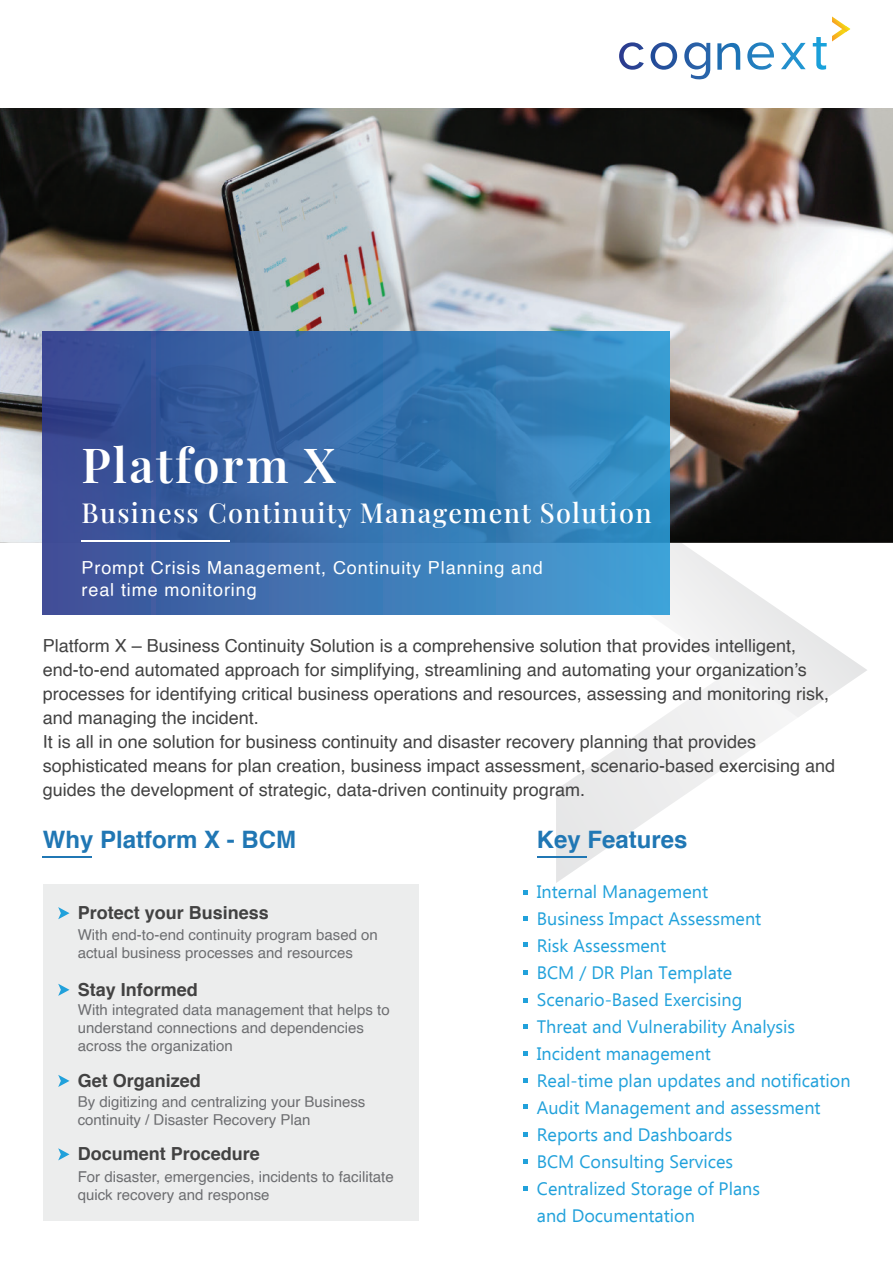
<style>
.page{position:relative;width:893px;height:1263px;background:#fff}
.page>*{position:absolute;margin:0;border:0;box-sizing:border-box;transform-origin:0 0}
.t1{font:600 47.4px "Playfair Display";letter-spacing:.05em;color:#fff}
.t2{font:500 27px "Playfair Display";letter-spacing:.05em;color:#fff}
.t3{font:700 24px "Helvetica";color:#2077b4}
.t4{font:18px/24px "Helvetica";color:#424242}
.t5{font:18px/27px "Ebrima";color:#21a1db}
.t6{font:18px/21.6px "Helvetica";letter-spacing:.05em;color:#fff}
.t7{font:700 18px "Helvetica";color:#424242}
.t8{font:15px/18px "Helvetica";color:#6c6d70}
</style>
<div class="page">
<svg style="left:556px;top:717px;width:227px;height:166px"></svg>
<svg style="left:663px;top:681px;width:188px;height:36px"></svg>
<hr style="left:43px;top:856px;width:49px;height:1px;background:#2077b4">
<hr style="left:537px;top:856px;width:49px;height:1px;background:#2077b4">
<div style="left:43px;top:884px;width:375px;height:336px;background:#eceded"></div>
<img style="left:0;top:79px;width:893px;height:602px">
<svg style="left:619px;top:42px;width:25px;height:28px"></svg>
<svg style="left:651px;top:42px;width:26px;height:28px"></svg>
<svg style="left:717px;top:43px;width:23px;height:27px"></svg>
<svg style="left:781px;top:43px;width:25px;height:26px"></svg>
<svg style="left:684px;top:42px;width:26px;height:37px"></svg>
<svg style="left:747px;top:42px;width:27px;height:28px"></svg>
<svg style="left:813px;top:16px;width:37px;height:54px"></svg>
<svg style="left:523px;top:890px;width:4px;height:4px"></svg>
<svg style="left:523px;top:916px;width:4px;height:4px"></svg>
<svg style="left:523px;top:942px;width:4px;height:5px"></svg>
<svg style="left:523px;top:970px;width:4px;height:4px"></svg>
<svg style="left:523px;top:998px;width:4px;height:4px"></svg>
<svg style="left:523px;top:1025px;width:4px;height:4px"></svg>
<svg style="left:523px;top:1051px;width:4px;height:5px"></svg>
<svg style="left:523px;top:1078px;width:4px;height:4px"></svg>
<svg style="left:523px;top:1104px;width:4px;height:5px"></svg>
<svg style="left:523px;top:1133px;width:4px;height:4px"></svg>
<svg style="left:523px;top:1159px;width:4px;height:4px"></svg>
<svg style="left:523px;top:1186px;width:4px;height:4px"></svg>
<svg style="left:58px;top:907px;width:12px;height:12px"></svg>
<svg style="left:58px;top:984px;width:12px;height:12px"></svg>
<svg style="left:58px;top:1075px;width:12px;height:12px"></svg>
<svg style="left:58px;top:1148px;width:12px;height:12px"></svg>
<svg style="left:43px;top:331px;width:627px;height:284px"></svg>
<hr style="left:82px;top:540px;width:148px;height:2px;background:#fff">
<h1 class="t1" style="left:82px;top:428px;width:256px">Platform X</h1>
<h2 class="t2" style="left:82px;top:491px;width:571px">Business Continuity Management Solution</h2>
<p class="t6" style="left:82px;top:558px;width:463px">Prompt Crisis Management, Continuity Planning and real time monitoring</p>
<p class="t4" style="left:43px;top:634px;width:794px">Platform X – Business Continuity Solution is a comprehensive solution that provides intelligent, end-to-end automated approach for simplifying, streamlining and automating your organization’s processes for identifying critical business operations and resources, assessing and monitoring risk, and managing the incident.<br>It is all in one solution for business continuity and disaster recovery planning that provides sophisticated means for plan creation, business impact assessment, scenario-based exercising and guides the development of strategic, data-driven continuity program.</p>
<h3 class="t3" style="left:537px;top:820px;width:152px">Key Features</h3>
<h3 class="t3" style="left:43px;top:820px;width:255px">Why Platform X - BCM</h3>
<p class="t7" style="left:78px;top:898px;width:193px">Protect your Business</p>
<p class="t8" style="left:78px;top:926px;width:302px">With end-to-end continuity program based on actual business processes and resources</p>
<p class="t7" style="left:78px;top:975px;width:122px">Stay Informed</p>
<p class="t8" style="left:78px;top:1001px;width:313px">With integrated data management that helps to understand connections and dependencies across the organization</p>
<p class="t7" style="left:78px;top:1066px;width:125px">Get Organized</p>
<p class="t8" style="left:78px;top:1093px;width:289px">By digitizing and centralizing your Business continuity / Disaster Recovery Plan</p>
<p class="t7" style="left:78px;top:1139px;width:184px">Document Procedure</p>
<p class="t8" style="left:78px;top:1168px;width:317px">For disaster, emergencies, incidents to facilitate quick recovery and response</p>
<p class="t5" style="left:537px;top:877px;width:315px">Internal Management<br>Business Impact Assessment<br>Risk Assessment<br>BCM / DR Plan Template<br>Scenario-Based Exercising<br>Threat and Vulnerability Analysis<br>Incident management<br>Real-time plan updates and notification<br>Audit Management and assessment<br>Reports and Dashboards<br>BCM Consulting Services<br>Centralized Storage of Plans<br>and Documentation</p>
</div>
